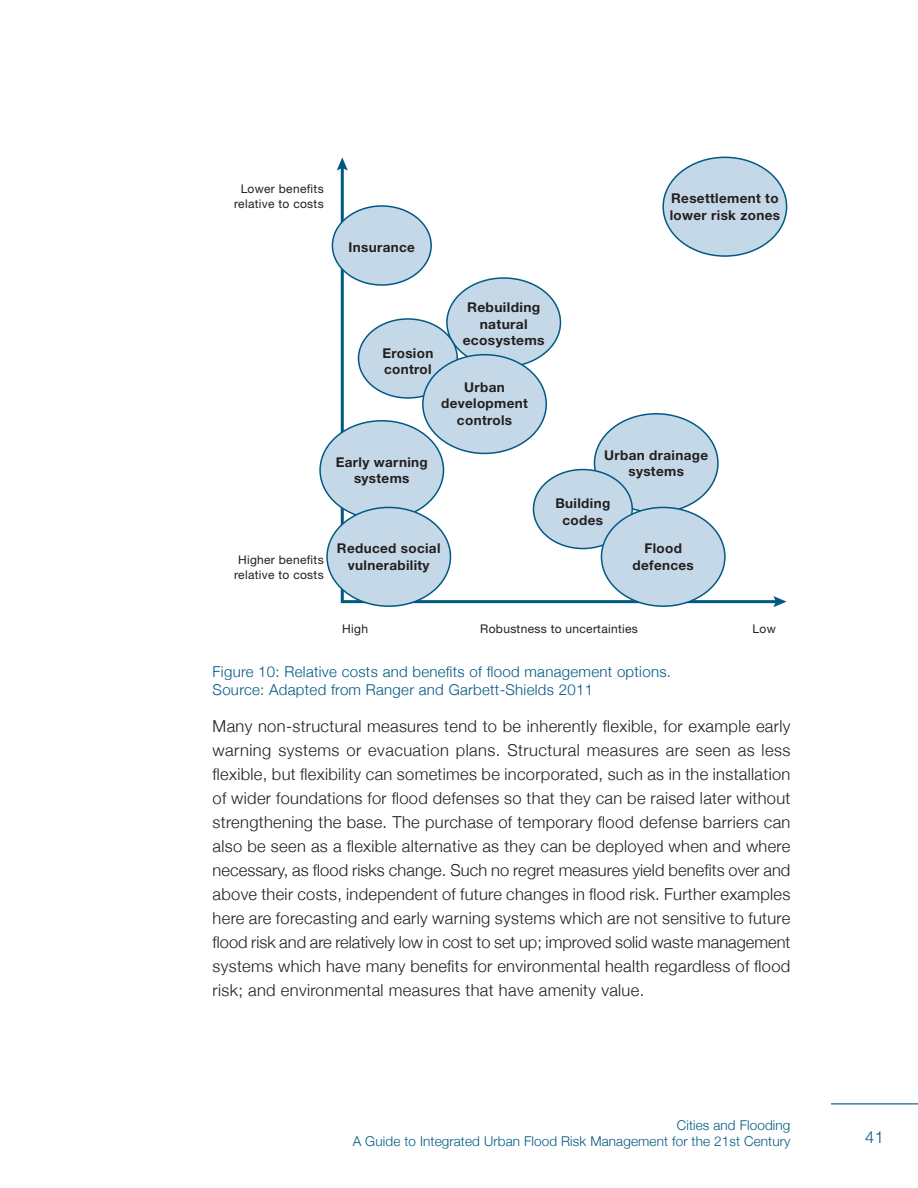
<style>
.page{position:relative;width:918px;height:1188px;background:#fff}
.page>*{position:absolute;margin:0;border:0;box-sizing:border-box;transform-origin:0 0}
.t1{font:300 16.5px/24px "Helvetica Neue";letter-spacing:.02em;color:#231f20;text-align:justify}
.t2{font:300 16.5px "Helvetica Neue";color:#005984}
.t3{font:300 15px/18px "Helvetica Neue";letter-spacing:.02em;color:#005984}
.t4{font:700 13.5px/16.5px "Helvetica Neue";letter-spacing:.025em;color:#231f20;text-align:center}
.t5{font:300 13.5px/16.2px "Helvetica Neue";letter-spacing:.01em;color:#005984;text-align:right}
.t6{font:12px/15px "Helvetica Neue";letter-spacing:.025em;color:#231f20;text-align:center}
</style>
<div class="page">
<hr style="left:831px;top:1103px;width:87px;height:1px;background:#005984">
<svg style="left:773px;top:598px;width:14px;height:9px"></svg>
<svg style="left:337px;top:157px;width:9px;height:13px"></svg>
<svg style="left:339px;top:165px;width:440px;height:440px"></svg>
<div style="left:447px;top:278px;width:113px;height:89px;background:#c5d8e7;border-radius:50%"></div>
<div style="left:359px;top:319px;width:98px;height:79px;background:#c5d8e7;border-radius:50%"></div>
<div style="left:358px;top:318px;width:100px;height:81px;border:2px solid #005984;border-radius:50%"></div>
<div style="left:533px;top:470px;width:99px;height:79px;background:#c5d8e7;border-radius:50%"></div>
<div style="left:533px;top:469px;width:100px;height:80px;border:2px solid #005984;border-radius:50%"></div>
<div style="left:332px;top:206px;width:99px;height:79px;background:#c5d8e7;border-radius:50%"></div>
<div style="left:332px;top:205px;width:100px;height:81px;border:2px solid #005984;border-radius:50%"></div>
<div style="left:663px;top:157px;width:124px;height:99px;background:#c5d8e7;border-radius:50%"></div>
<div style="left:662px;top:157px;width:125px;height:100px;border:2px solid #005984;border-radius:50%"></div>
<div style="left:320px;top:421px;width:124px;height:98px;background:#c5d8e7;border-radius:50%"></div>
<div style="left:423px;top:355px;width:123px;height:98px;background:#c5d8e7;border-radius:50%"></div>
<div style="left:422px;top:354px;width:125px;height:100px;border:2px solid #005984;border-radius:50%"></div>
<div style="left:327px;top:507px;width:123px;height:99px;background:#c5d8e7;border-radius:50%"></div>
<div style="left:326px;top:507px;width:125px;height:100px;border:2px solid #005984;border-radius:50%"></div>
<div style="left:601px;top:507px;width:124px;height:99px;background:#c5d8e7;border-radius:50%"></div>
<div style="left:601px;top:507px;width:125px;height:100px;border:2px solid #005984;border-radius:50%"></div>
<p class="t6" style="left:234px;top:182px;width:91px">Lower benefits relative to costs</p>
<p class="t4" style="left:349px;top:240px;width:68px">Insurance</p>
<p class="t4" style="left:670px;top:191px;width:112px;text-align:left">Resettlement to lower risk zones</p>
<p class="t6" style="left:234px;top:553px;width:91px">Higher benefits relative to costs</p>
<p class="t4" style="left:382px;top:346px;width:53px;text-align:left">Erosion control</p>
<p class="t4" style="left:463px;top:301px;width:84px">Rebuilding natural ecosystems</p>
<p class="t4" style="left:441px;top:380px;width:88px">Urban development controls</p>
<p class="t4" style="left:336px;top:455px;width:94px">Early warning systems</p>
<p class="t4" style="left:604px;top:448px;width:105px">Urban drainage systems</p>
<p class="t4" style="left:555px;top:496px;width:56px">Building codes</p>
<p class="t4" style="left:337px;top:541px;width:105px">Reduced social vulnerability</p>
<p class="t4" style="left:633px;top:541px;width:63px">Flood defences</p>
<p class="t6" style="left:342px;top:623px;width:27px">High</p>
<p class="t6" style="left:480px;top:623px;width:159px">Robustness to uncertainties</p>
<p class="t6" style="left:753px;top:623px;width:25px">Low</p>
<p class="t3" style="left:213px;top:662px;width:460px">Figure 10: Relative costs and benefits of flood management options.<br>Source: Adapted from Ranger and Garbett-Shields 2011</p>
<p class="t1" style="left:213px;top:714px;width:579px">Many non-structural measures tend to be inherently flexible, for example early warning systems or evacuation plans. Structural measures are seen as less flexible, but flexibility can sometimes be incorporated, such as in the installation of wider foundations for flood defenses so that they can be raised later without strengthening the base. The purchase of temporary flood defense barriers can also be seen as a flexible alternative as they can be deployed when and where necessary, as flood risks change. Such no regret measures yield benefits over and above their costs, independent of future changes in flood risk. Further examples here are forecasting and early warning systems which are not sensitive to future flood risk and are relatively low in cost to set up; improved solid waste management systems which have many benefits for environmental health regardless of flood risk; and environmental measures that have amenity value.</p>
<p class="t5" style="left:353px;top:1117px;width:439px">Cities and Flooding<br>A Guide to Integrated Urban Flood Risk Management for the 21st Century</p>
<p class="t2" style="left:865px;top:1127px;width:20px">41</p>
</div>
